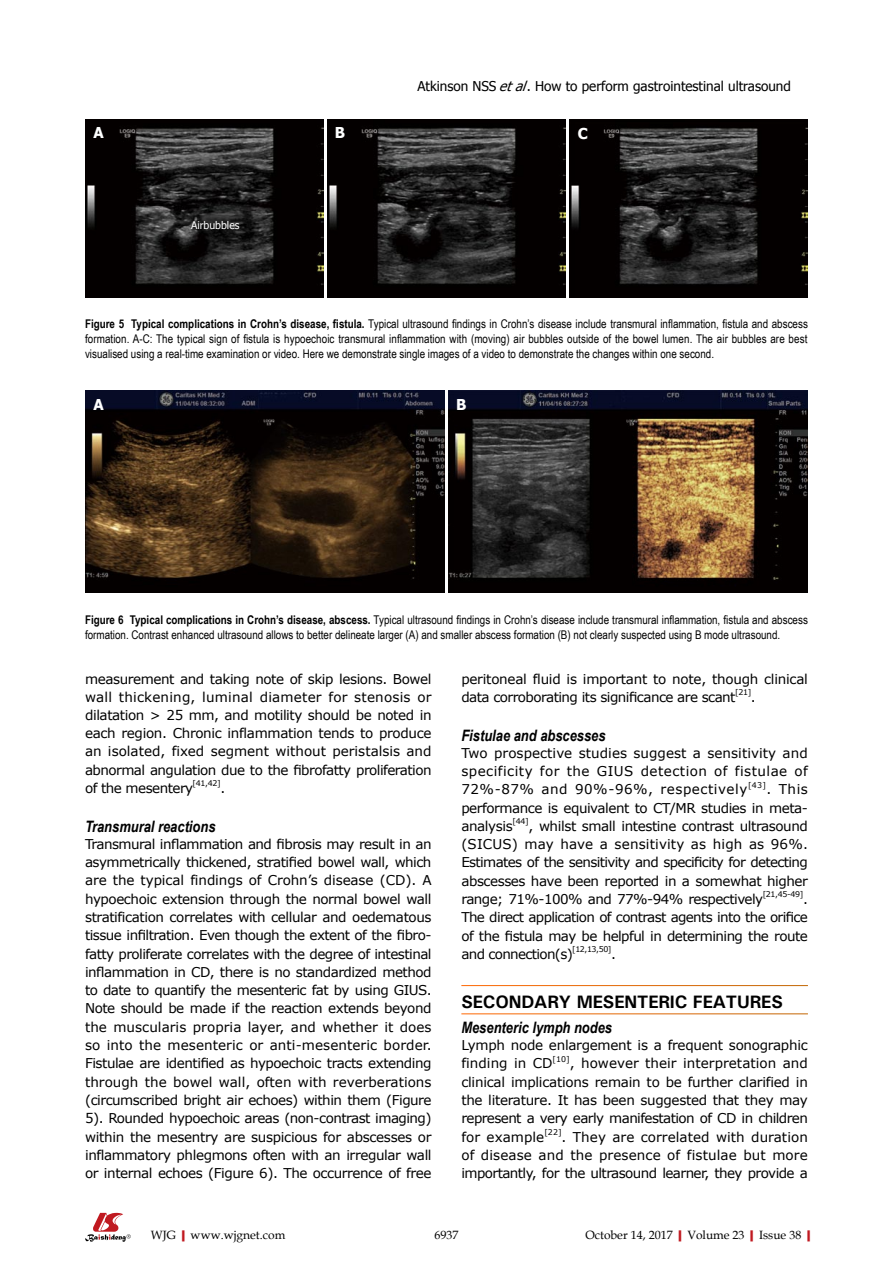
<style>
.page{position:relative;width:893px;height:1263px;background:#fff}
.page>*{position:absolute;margin:0;border:0;box-sizing:border-box;transform-origin:0 0}
.t1{font:700 18px "Univers";letter-spacing:-.01em;color:#000}
.t2{font:italic 700 15.75px "Arial Narrow";color:#000}
.t3{font:700 15px "Tahoma";color:#fff}
.t4{font:13.5px/18.3px "Verdana";letter-spacing:-.035em;color:#000;text-align:justify}
.t5{font:13.5px "Tahoma";color:#000}
.t6{font:12px/15px "Arial Narrow";color:#000;text-align:justify}
.t7{font:12px "Book Antiqua";color:#000}
.t8{font:10.5px "Tahoma";color:#fff}
.t9{font:7.8px "Verdana";letter-spacing:-.04em;color:#000}
.s1{font-style:italic}
.s2{font-weight:700}
.s3{font-weight:700;color:#c01920}
</style>
<div class="page">
<svg style="left:85px;top:1213px;width:46px;height:29px"></svg>
<img style="left:85px;top:119px;width:238px;height:179px">
<img style="left:327px;top:119px;width:238px;height:179px">
<img style="left:570px;top:119px;width:238px;height:179px">
<img style="left:85px;top:390px;width:359px;height:203px">
<img style="left:449px;top:390px;width:359px;height:202px">
<p class="t5" style="left:418px;top:77px;width:375px">Atkinson NSS <span class="s1">etal</span>. How to perform gastrointestinal ultrasound</p>
<p class="t3" style="left:94px;top:122px;width:12px">A</p>
<p class="t3" style="left:335px;top:122px;width:12px">B</p>
<p class="t3" style="left:578px;top:123px;width:12px">C</p>
<p class="t8" style="left:191px;top:218px;width:50px">Airbubbles</p>
<p class="t6" style="left:85px;top:316px;width:724px"><span class="s2">Figure 5 Typical complications in Crohn’s disease, fistula.</span> Typical ultrasound findings in Crohn’s disease include transmural inflammation, fistula and abscess formation. a-c: The typical sign of fistula is hypoechoic transmural inflammation with (moving) air bubbles outside of the bowel lumen. The air bubbles are best visualised using a real-time examination or video. Here we demonstrate single images of a video to demonstrate the changes within one second.</p>
<p class="t3" style="left:94px;top:394px;width:12px">A</p>
<p class="t3" style="left:456px;top:394px;width:12px">B</p>
<p class="t6" style="left:85px;top:612px;width:724px"><span class="s2">Figure 6 Typical complications in Crohn’s disease, abscess.</span> Typical ultrasound findings in Crohn’s disease include transmural inflammation, fistula and abscess formation. Contrast enhanced ultrasound allows to better delineate larger (a) and smaller abscess formation (b) not clearly suspected using B mode ultrasound.</p>
<p class="t4" style="left:85px;top:669px;width:348px">measurement and taking note of skip lesions. Bowel wall thickening, luminal diameter for stenosis or dilatation &gt; 25 mm, and motility should be noted in each region. Chronic inflammation tends to produce an isolated, fixed segment without peristalsis and abnormal angulation due to the fibrofatty proliferation of the mesentery</p>
<p class="t9" style="left:193px;top:778px;width:30px">[41,42]</p>
<p class="t4" style="left:220px;top:778px;width:6px">.</p>
<p class="t2" style="left:85px;top:814px;width:132px">Transmural reactions</p>
<p class="t4" style="left:85px;top:834px;width:348px;text-align:left">Transmural inflammation and fibrosis may result in an asymmetrically thickened, stratified bowel wall, which are the typical findings of Crohn’s disease (CD). A hypoechoic extension through the normal bowel wall stratification correlates with cellular and oedematous tissue infiltration. Even though the extent of the fibro&shy;fatty proliferate correlates with the degree of intestinal inflammation in CD, there is no standardized method to date to quantify the mesenteric fat by using GIUS.<br>Note should be made if the reaction extends beyond the muscularis propria layer, and whether it does so into the mesenteric or anti-mesenteric border.<br>Fistulae are identified as hypoechoic tracts extending through the bowel wall, often with reverberations (circumscribed bright air echoes) within them (Figure 5). Rounded hypoechoic areas (non-contrast imaging) within the mesentry are suspicious for abscesses or inflammatory phlegmons often with an irregular wall or internal echoes (Figure 6). The occurrence of free</p>
<p class="t4" style="left:461px;top:669px;width:348px">peritoneal fluid is important to note, though clinical data corroborating its significance are scant</p>
<p class="t9" style="left:735px;top:687px;width:18px">[21]</p>
<p class="t4" style="left:751px;top:687px;width:6px">.</p>
<p class="t2" style="left:461px;top:723px;width:146px">Fistulae and abscesses</p>
<p class="t4" style="left:461px;top:743px;width:348px">Two prospective studies suggest a sensitivity and specificity for the GIUS detection of fistulae of 72%-87% and 90%-96%, respectively</p>
<p class="t9" style="left:748px;top:780px;width:20px">[43]</p>
<p class="t4" style="left:461px;top:780px;width:348px;text-align:left;text-indent:305px">. This performance is equivalent to CT/MR studies in meta&shy;analysis</p>
<p class="t9" style="left:512px;top:816px;width:18px">[44]</p>
<p class="t4" style="left:461px;top:816px;width:348px;text-indent:67px">, whilst small intestine contrast ultrasound (SICUS) may have a sensitivity as high as 96%.<br>Estimates of the sensitivity and specificity for detecting abscesses have been reported in a somewhat higher range; 71%-100% and 77%-94% respectively</p>
<p class="t9" style="left:763px;top:889px;width:42px">[21,45-49]</p>
<p class="t4" style="left:461px;top:889px;width:348px;text-indent:342px">.<br>The direct application of contrast agents into the orifice of the fistula may be helpful in determining the route and connection(s)</p>
<p class="t9" style="left:572px;top:944px;width:41px">[12,13,50]</p>
<p class="t4" style="left:611px;top:944px;width:6px">.</p>
<p class="t1" style="left:461px;top:990px;width:323px">SECONDARY MESENTERIC FEATURES</p>
<p class="t2" style="left:461px;top:1016px;width:152px">Mesenteric lymph nodes</p>
<p class="t4" style="left:461px;top:1035px;width:348px">Lymph node enlargement is a frequent sonographic finding in CD</p>
<p class="t9" style="left:553px;top:1054px;width:19px">[10]</p>
<p class="t4" style="left:461px;top:1054px;width:348px;text-indent:108px">, however their interpretation and clinical implications remain to be further clarified in the literature. It has been suggested that they may represent a very early manifestation of CD in children for example</p>
<p class="t9" style="left:544px;top:1127px;width:19px">[22]</p>
<p class="t4" style="left:461px;top:1127px;width:348px;text-indent:100px">. They are correlated with duration of disease and the presence of fistulae but more importantly, for the ultrasound learner, they provide a</p>
<p class="t7" style="left:151px;top:1226px;width:136px">WJG<span class="s3">|</span>www.wjgnet.com</p>
<p class="t7" style="left:434px;top:1226px;width:25px">6937</p>
<p class="t7" style="left:585px;top:1226px;width:232px">October 14, 2017<span class="s3">|</span>Volume 23<span class="s3">|</span>Issue 38<span class="s3">|</span></p>
</div>
